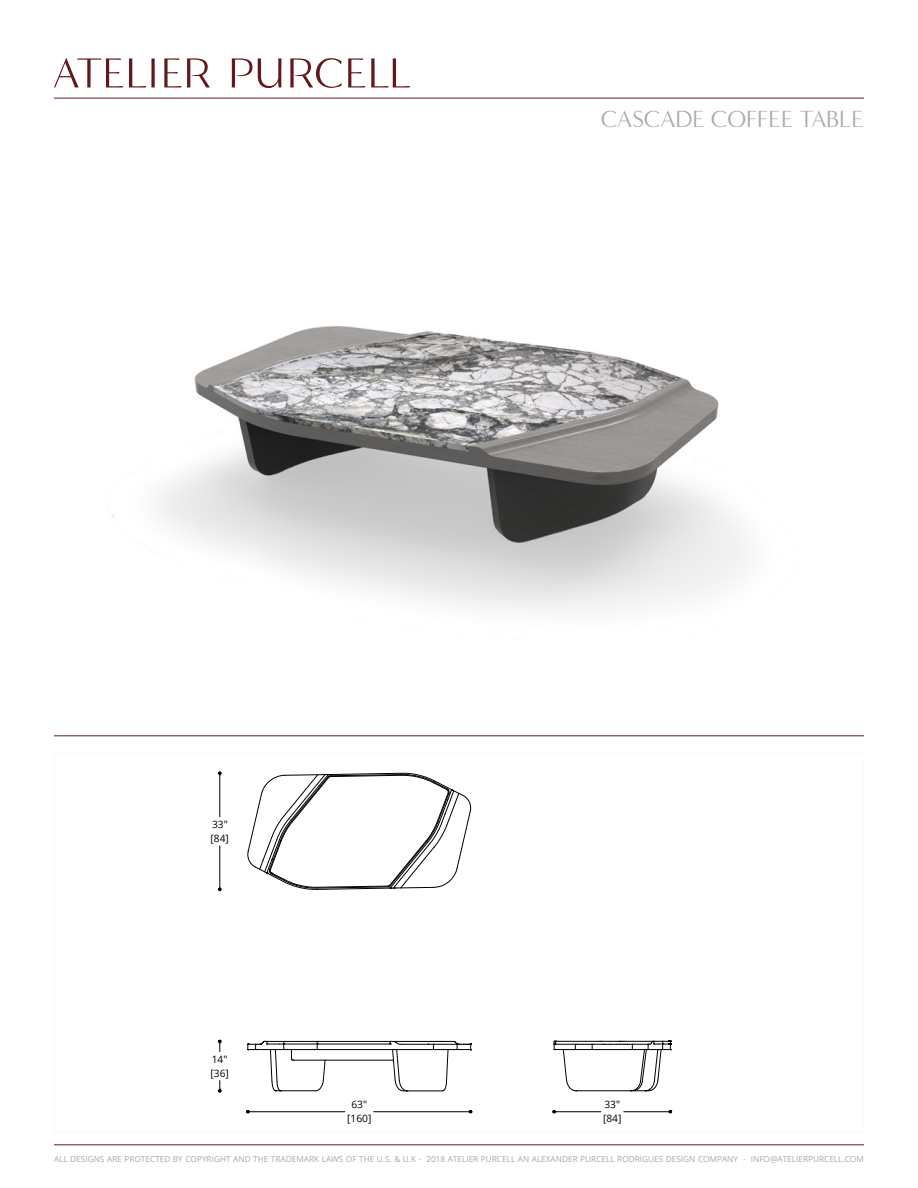
<style>
.page{position:relative;width:918px;height:1188px;background:#fff}
.page>*{position:absolute;margin:0;border:0;box-sizing:border-box;transform-origin:0 0}
.t1{font:24px "Minerva Modern";color:#a8a9ad}
.t2{font:10.2px/13.8px "Open Sans";color:#000}
.t3{font:8.25px "Open Sans";color:#a8a9ad}
</style>
<div class="page">
<hr style="left:54px;top:98px;width:810px;height:1px;background:#631b1e">
<svg style="left:54px;top:58px;width:69px;height:29px"></svg>
<svg style="left:129px;top:58px;width:26px;height:29px"></svg>
<svg style="left:232px;top:58px;width:49px;height:30px"></svg>
<svg style="left:348px;top:58px;width:17px;height:29px"></svg>
<svg style="left:371px;top:58px;width:39px;height:29px"></svg>
<svg style="left:290px;top:58px;width:52px;height:30px"></svg>
<svg style="left:164px;top:58px;width:46px;height:29px"></svg>
<hr style="left:54px;top:1145px;width:810px;height:1px;background:#631b1e">
<hr style="left:54px;top:736px;width:810px;height:1px;background:#631b1e">
<svg style="left:553px;top:1041px;width:118px;height:51px"></svg>
<hr style="left:293px;top:1060px;width:101px;height:1px;background:#000">
<hr style="left:317px;top:1049px;width:116px;height:1px;background:#000">
<hr style="left:317px;top:1044px;width:73px;height:1px;background:#000">
<hr style="left:317px;top:1041px;width:73px;height:1px;background:#000">
<svg style="left:247px;top:1041px;width:79px;height:51px"></svg>
<svg style="left:389px;top:1041px;width:83px;height:51px"></svg>
<svg style="left:247px;top:773px;width:224px;height:117px"></svg>
<hr style="left:220px;top:775px;width:1px;height:42px;background:#000">
<hr style="left:220px;top:846px;width:1px;height:41px;background:#000">
<svg style="left:218px;top:771px;width:4px;height:4px"></svg>
<svg style="left:218px;top:887px;width:4px;height:4px"></svg>
<svg style="left:218px;top:1040px;width:4px;height:12px"></svg>
<svg style="left:218px;top:1081px;width:4px;height:12px"></svg>
<hr style="left:250px;top:1111px;width:95px;height:1px;background:#000">
<hr style="left:374px;top:1111px;width:95px;height:1px;background:#000">
<svg style="left:246px;top:1110px;width:4px;height:3px"></svg>
<hr style="left:556px;top:1111px;width:45px;height:1px;background:#000">
<hr style="left:624px;top:1111px;width:44px;height:1px;background:#000">
<svg style="left:552px;top:1110px;width:4px;height:3px"></svg>
<img style="left:112px;top:326px;width:633px;height:283px">
<p class="t1" style="left:601px;top:105px;width:265px">CASCADE COFFEE TABLE</p>
<p class="t2" style="left:211px;top:817px;width:20px">33" [84]</p>
<p class="t2" style="left:211px;top:1052px;width:20px">14" [36]</p>
<p class="t2" style="left:347px;top:1098px;width:26px;text-align:center">63" [160]</p>
<p class="t2" style="left:603px;top:1098px;width:20px">33" [84]</p>
<p class="t3" style="left:54px;top:1153px;width:811px">ALL DESIGNS ARE PROTECTED BY COPYRIGHT AND THE TRADEMARK LAWS OF THE U.S. &amp; U.K - 2018 ATELIER PURCELL AN ALEXANDER PURCELL RODRIGUES DESIGN COMPANY - INFO@ATELIERPURCELL.COM</p>
</div>
